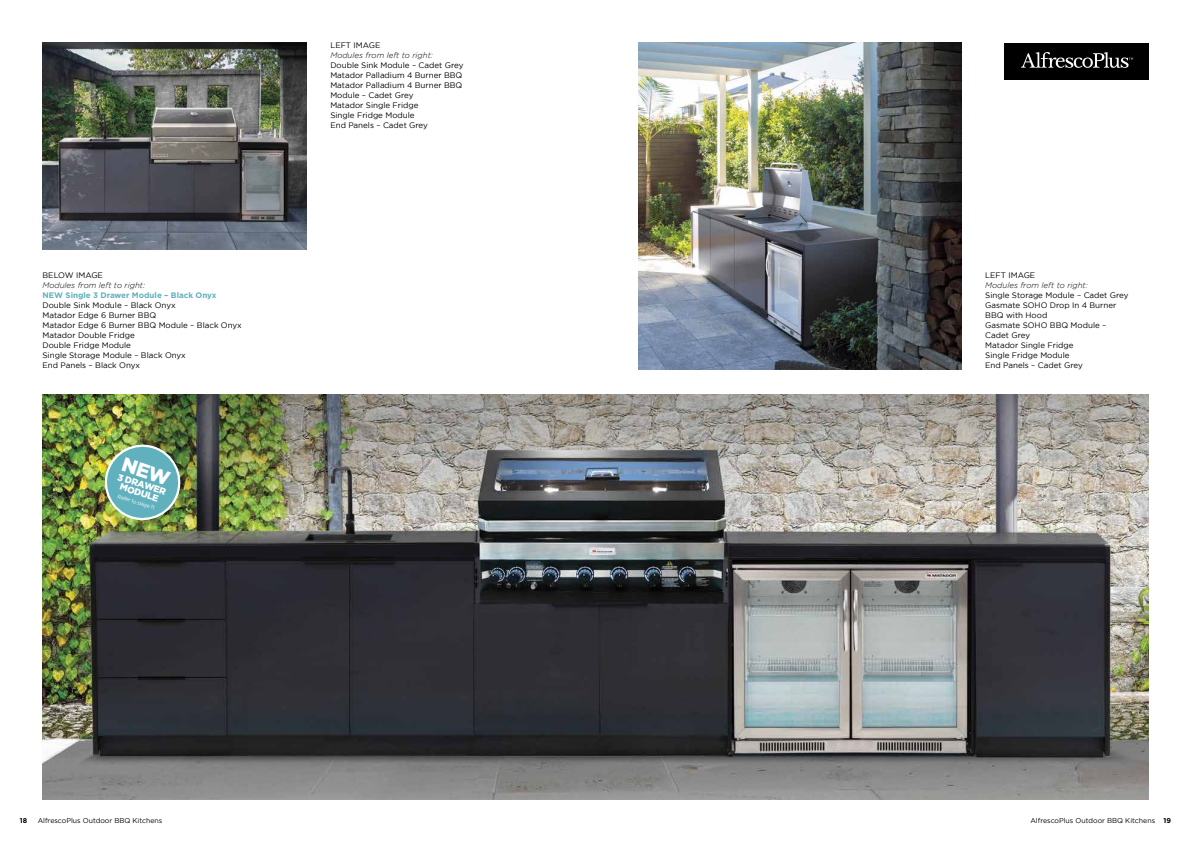
<style>
.page{position:relative;width:1191px;height:842px;background:#fff}
.page>*{position:absolute;margin:0;border:0;box-sizing:border-box;transform-origin:0 0}
.t1{font:900 9.2px "Gotham";color:#fff}
.t2{font:8px/10px "Gotham";color:#000}
.t3{font:italic 300 8px "Gotham";color:#000}
.t4{font:700 8px "Gotham";color:#61b0bd}
.t5{font:7px "Gotham";color:#000}
.t6{font:700 7px "Gotham";color:#000}
.t7{font:5.2px "Gotham";color:#fff}
.s1{font-weight:700}
</style>
<div class="page">
<img style="left:43px;top:394px;width:1105px;height:405px">
<div style="left:1003px;top:43px;width:145px;height:37px;background:#000"></div>
<svg style="left:1021px;top:52px;width:112px;height:16px"></svg>
<img style="left:43px;top:43px;width:263px;height:206px">
<img style="left:638px;top:43px;width:323px;height:327px">
<img style="left:99px;top:438px;width:87px;height:85px">
<p class="t2" style="left:43px;top:270px;width:62px">BELOW IMAGE</p>
<p class="t3" style="left:43px;top:281px;width:104px">Modules from left to right:</p>
<p class="t4" style="left:43px;top:291px;width:176px">NEW Single 3 Drawer Module – Black Onyx</p>
<p class="t2" style="left:43px;top:300px;width:201px">Double Sink Module – Black Onyx<br>Matador Edge 6 Burner BBQ<br>Matador Edge 6 Burner BBQ Module – Black Onyx<br>Matador Double Fridge<br>Double Fridge Module<br>Single Storage Module – Black Onyx<br>End Panels – Black Onyx</p>
<p class="t1" style="left:120px;top:472px;width:52px;rotate:18deg">3 DRAWER</p>
<p class="t1" style="left:122px;top:481px;width:42px;rotate:18deg">MODULE</p>
<p class="t7" style="left:119px;top:493px;width:40px;rotate:18deg">Refer to page 11</p>
<p class="t2" style="left:330px;top:40px;width:52px">LEFT IMAGE</p>
<p class="t3" style="left:330px;top:51px;width:104px">Modules from left to right:</p>
<p class="t2" style="left:330px;top:60px;width:135px">Double Sink Module – Cadet Grey<br>Matador Palladium 4 Burner BBQ<br>Matador Palladium 4 Burner BBQ<br>Module – Cadet Grey<br>Matador Single Fridge<br>Single Fridge Module<br>End Panels – Cadet Grey</p>
<p class="t2" style="left:985px;top:270px;width:52px">LEFT IMAGE</p>
<p class="t3" style="left:985px;top:281px;width:104px">Modules from left to right:</p>
<p class="t2" style="left:985px;top:290px;width:145px">Single Storage Module – Cadet Grey<br>Gasmate SOHO Drop In 4 Burner<br>BBQ with Hood<br>Gasmate SOHO BBQ Module –<br>Cadet Grey<br>Matador Single Fridge<br>Single Fridge Module<br>End Panels – Cadet Grey</p>
<p class="t6" style="left:20px;top:817px;width:9px">18</p>
<p class="t5" style="left:38px;top:817px;width:126px">AlfrescoPlus Outdoor BBQ Kitchens</p>
<p class="t5" style="left:1030px;top:817px;width:142px">AlfrescoPlus Outdoor BBQ Kitchens <span class="s1">19</span></p>
</div>
